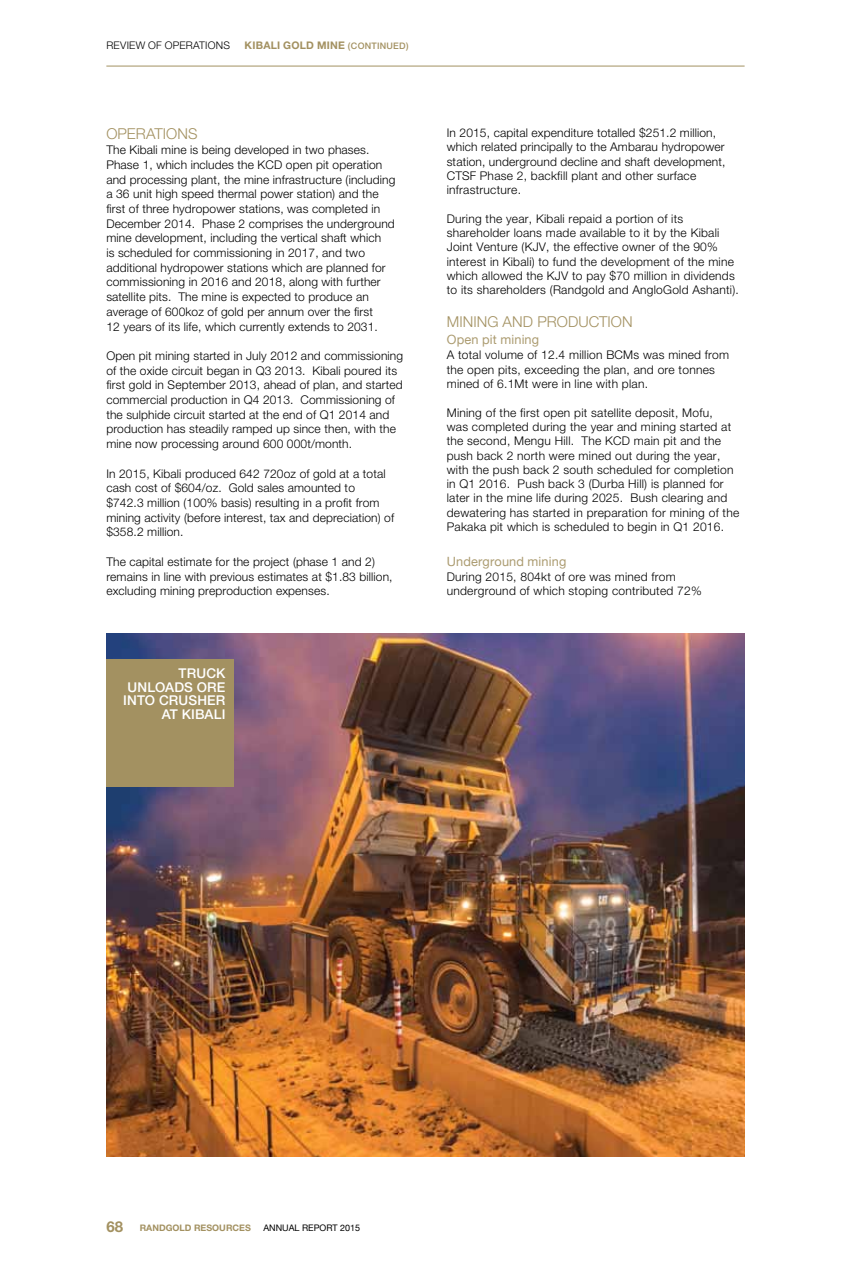
<style>
.page{position:relative;width:851px;height:1263px;background:#fff}
.page>*{position:absolute;margin:0;border:0;box-sizing:border-box;transform-origin:0 0}
.t1{font:300 15px "Helvetica Neue";letter-spacing:.005em;color:#a39161}
.t2{font:500 13.5px/13.5px "Helvetica Neue";letter-spacing:.01em;color:#fff;text-align:right}
.t3{font:12.75px "Helvetica Neue";letter-spacing:.015em;color:#ac9c71}
.t4{font:300 12px/14.7px "Helvetica Neue";letter-spacing:.01em;color:#000}
.t5{font:700 10.5px "Helvetica Neue";letter-spacing:.025em;color:#a39161}
.t6{font:300 10.5px "Helvetica Neue";letter-spacing:.02em;color:#000}
.t7{font:700 9px "Helvetica Neue";color:#a39161}
.t8{font:9px "Helvetica Neue";color:#000}
.s1{font-weight:500;font-size:9px}
.s2{font-size:15px}
</style>
<div class="page">
<img style="left:106px;top:633px;width:638px;height:523px">
<div style="left:106px;top:659px;width:128px;height:128px;background:#a39161"></div>
<hr style="left:106px;top:66px;width:638px;height:1px;background:#a39161">
<p class="t6" style="left:106px;top:39px;width:87px">Review of operations</p>
<p class="t5" style="left:244px;top:38px;width:165px">KIBALI GOLD MI NE <span class="s1">(CONTINUED)</span></p>
<p class="t1" style="left:106px;top:125px;width:39px">Operations</p>
<p class="t4" style="left:106px;top:142px;width:290px">The Kibali mine is being developed in two phases.<br>Phase 1, which includes the KCD open pit operation and processing plant, the mine infrastructure (including a 36 unit high speed thermal power station) and the first of three hydropower stations, was completed in December 2014. Phase 2 comprises the underground mine development, including the vertical shaft which<br>is scheduled for commissioning in 2017, and two additional hydropower stations which are planned for commissioning in 2016 and 2018, along with further satellite pits. The mine is expected to produce an average of 600koz of gold per annum over the first<br>12 years of its life, which currently extends to 2031.</p>
<p class="t4" style="left:106px;top:348px;width:298px">Open pit mining started in July 2012 and commissioning of the oxide circuit began in Q3 2013. Kibali poured its first gold in September 2013, ahead of plan, and started commercial production in Q4 2013. Commissioning of the sulphide circuit started at the end of Q1 2014 and production has steadily ramped up since then, with the mine now processing around 600 000t/month.</p>
<p class="t4" style="left:106px;top:466px;width:289px">In 2015, Kibali produced 642 720oz of gold at a total cash cost of $604/oz. Gold sales amounted to $742.3 million (100% basis) resulting in a profit from mining activity (before interest, tax and depreciation) of $358.2 million.</p>
<p class="t4" style="left:106px;top:554px;width:288px">The capital estimate for the project (phase 1 and 2) remains in line with previous estimates at $1.83 billion, excluding mining preproduction expenses.</p>
<p class="t2" style="left:123px;top:667px;width:104px">TRUCK<br>UNLOADS ORE<br>INTO CRUSHER<br>AT KIBALI</p>
<p class="t4" style="left:446px;top:125px;width:280px;line-height:14.2px">In 2015, capital expenditure totalled $251.2 million, which related principally to the Ambarau hydropower station, underground decline and shaft development, CTSF Phase 2, backfill plant and other surface infrastructure.</p>
<p class="t4" style="left:446px;top:211px;width:288px;line-height:14.2px">During the year, Kibali repaid a portion of its shareholder loans made available to it by the Kibali Joint Venture (KJV, the effective owner of the 90% interest in Kibali) to fund the development of the mine which allowed the KJV</p>
<p class="t4" style="left:446px;top:268px;width:293px;line-height:14.2px;text-indent:125px">to pay $70 million in dividends to its shareholders (Randgold and AngloGold Ashanti).</p>
<p class="t1" style="left:446px;top:313px;width:21px">Mining</p>
<p class="t1" style="left:502px;top:313px;width:46px">an d pro</p>
<p class="t1" style="left:568px;top:313px;width:21px">duction</p>
<p class="t3" style="left:446px;top:329px;width:94px">Open pit mining</p>
<p class="t4" style="left:446px;top:348px;width:284px;line-height:14.2px">A total volume of 12.4 million BCMs was mined from the open pits, exceeding the plan, and ore tonnes mined of 6.1Mt were in line with plan.</p>
<p class="t4" style="left:446px;top:405px;width:294px;line-height:14.2px">Mining of the first open pit satellite deposit, Mofu,<br>was completed during the year and mining started at the second, Mengu Hill. The KCD main pit and the push back 2 north were mined out during the year, with the push back 2 south scheduled for completion in Q1 2016. Push back 3 (Durba Hill) is planned for later in the mine life during 2025. Bush clearing and dewatering has started in preparation for mining of the Pakaka pit which is scheduled to begin in Q1 2016.</p>
<p class="t3" style="left:446px;top:550px;width:121px">Underground mining</p>
<p class="t4" style="left:446px;top:569px;width:256px;line-height:14.2px">During 2015, 804kt of ore was mined from underground of which stoping contributed 72%</p>
<p class="t7" style="left:106px;top:1222px;width:146px"><span class="s2">68</span> RANDGOLD RESOURCES</p>
<p class="t8" style="left:263px;top:1220px;width:98px">ANNUAL REPORT 2015</p>
</div>
